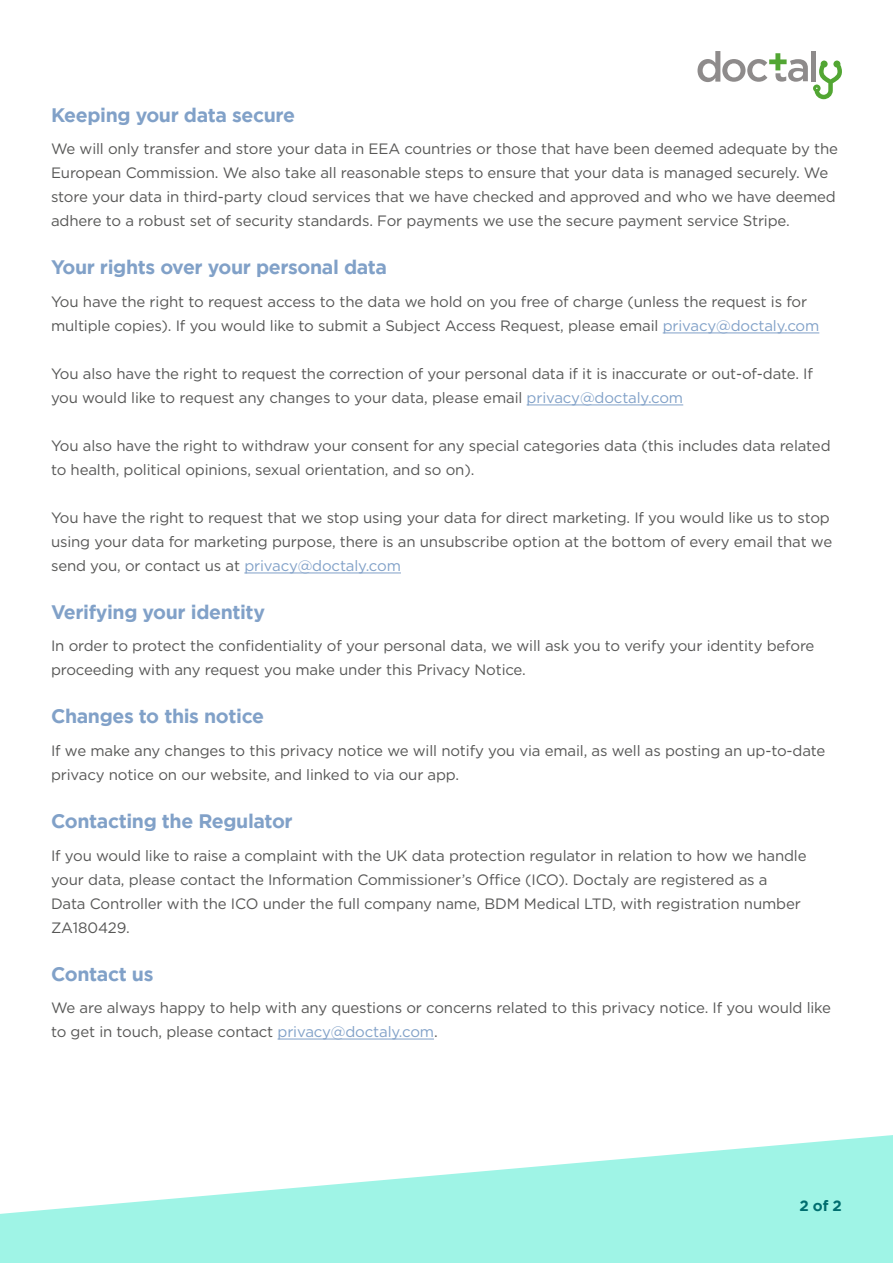
<style>
.page{position:relative;width:893px;height:1263px;background:#fff}
.page>*{position:absolute;margin:0;border:0;box-sizing:border-box;transform-origin:0 0}
.t1{font:700 19.5px "Gotham HTF";letter-spacing:-.02em;color:#81a1c8}
.t2{font:15px/24px "Gotham HTF";letter-spacing:-.01em;color:#575756}
.t3{font:700 15px "Gotham HTF";color:#006e6f}
.s1{color:#81a1c8}
</style>
<div class="page">
<svg style="left:0;top:1135px;width:893px;height:128px;fill:#9ff4e6"></svg>
<hr style="left:663px;top:333px;width:156px;height:1px;background:#81a1c8">
<hr style="left:527px;top:405px;width:156px;height:1px;background:#81a1c8">
<hr style="left:244px;top:573px;width:157px;height:1px;background:#81a1c8">
<hr style="left:278px;top:1039px;width:156px;height:1px;background:#81a1c8">
<svg style="left:697px;top:51px;width:145px;height:48px"></svg>
<h1 class="t1" style="left:51px;top:104px;width:245px">Keeping your data secure</h1>
<p class="t2" style="left:51px;top:137px;width:788px">We will only transfer and store your data in EEA countries or those that have been deemed adequate by the European Commission. We also take all reasonable steps to ensure that your data is managed securely. We store your data in third-party cloud services that we have checked and approved and who we have deemed adhere to a robust set of security standards. For payments we use the secure payment service Stripe.</p>
<h1 class="t1" style="left:51px;top:256px;width:338px">Your rights over your personal data</h1>
<p class="t2" style="left:51px;top:289px;width:770px">You have the right to request access to the data we hold on you free of charge (unless the request is for multiple copies). If you would like to submit a Subject Access Request, please email <span class="s1">privacy@doctaly.com</span></p>
<p class="t2" style="left:51px;top:361px;width:763px">You also have the right to request the correction of your personal data if it is inaccurate or out-of-date. If you would like to request any changes to your data, please email <span class="s1">privacy@doctaly.com</span></p>
<p class="t2" style="left:51px;top:433px;width:781px">You also have the right to withdraw your consent for any special categories data (this includes data related to health, political opinions, sexual orientation, and so on).</p>
<p class="t2" style="left:51px;top:505px;width:783px">You have the right to request that we stop using your data for direct marketing. If you would like us to stop using your data for marketing purpose, there is an unsubscribe option at the bottom of every email that we send you, or contact us at <span class="s1">privacy@doctaly.com</span></p>
<h1 class="t1" style="left:51px;top:601px;width:216px">Verifying your identity</h1>
<p class="t2" style="left:51px;top:634px;width:765px">In order to protect the confidentiality of your personal data, we will ask you to verify your identity before proceeding with any request you make under this Privacy Notice.</p>
<h1 class="t1" style="left:51px;top:705px;width:215px">Changes to this notice</h1>
<p class="t2" style="left:51px;top:738px;width:776px">If we make any changes to this privacy notice we will notify you via email, as well as posting an up-to-date privacy notice on our website, and linked to via our app.</p>
<h1 class="t1" style="left:51px;top:810px;width:243px">Contacting the Regulator</h1>
<p class="t2" style="left:51px;top:843px;width:757px">If you would like to raise a complaint with the UK data protection regulator in relation to how we handle your data, please contact the Information Commissioner’s Office (ICO). Doctaly are registered as a<br>Data Controller with the ICO under the full company name, BDM Medical LTD, with registration number ZA180429.</p>
<h1 class="t1" style="left:51px;top:962px;width:104px">Contact us</h1>
<p class="t2" style="left:51px;top:995px;width:782px">We are always happy to help with any questions or concerns related to this privacy notice. If you would like to get in touch, please contact <span class="s1">privacy@doctaly.com</span>.</p>
<p class="t3" style="left:799px;top:1197px;width:44px">2 of 2</p>
</div>
